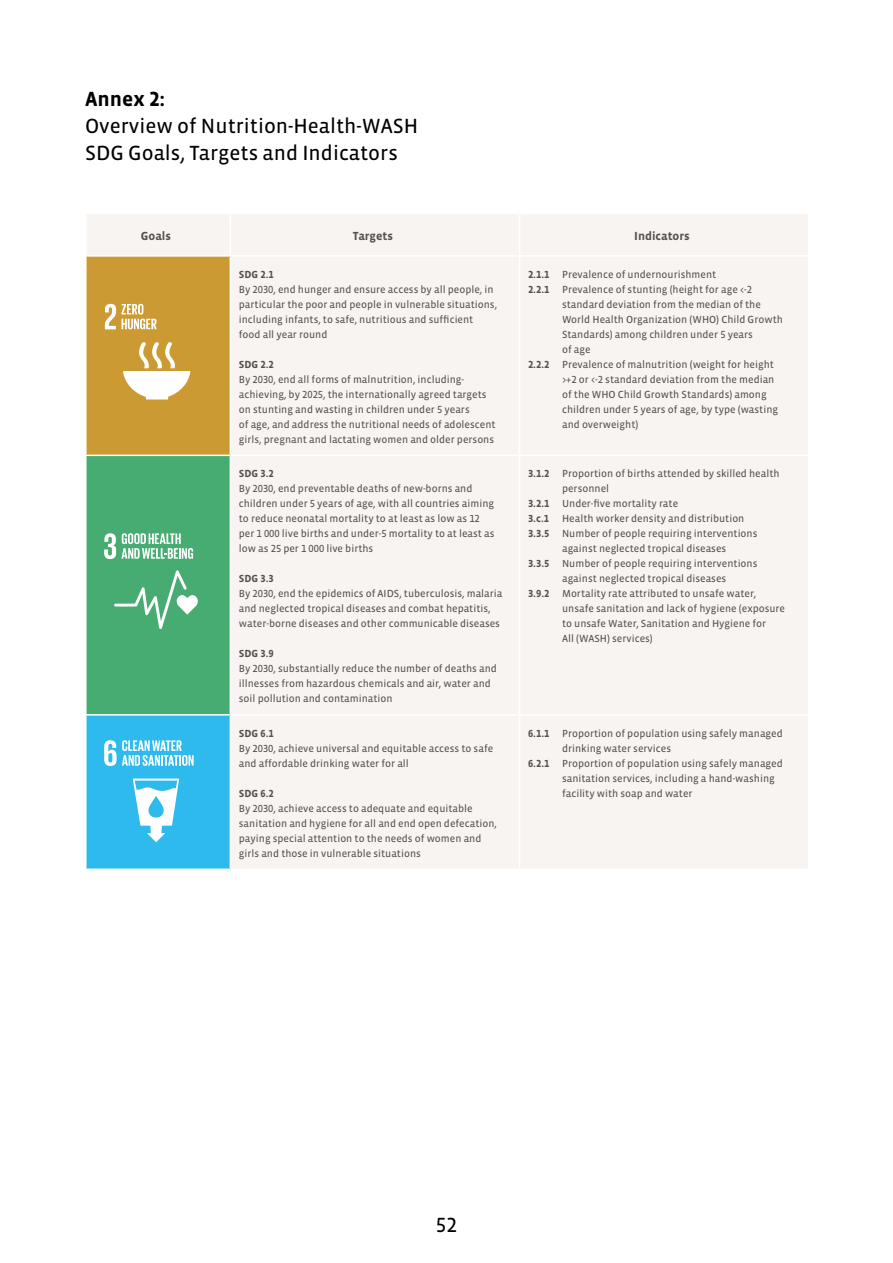
<style>
.page{position:relative;width:893px;height:1263px;background:#fff}
.page>*{position:absolute;margin:0;border:0;box-sizing:border-box;transform-origin:0 0}
.t1{font:21px/27px "Vista Sans OT";color:#000}
.t2{font:700 21px "Vista Sans OT";color:#000}
.t3{font:700 12px "Vista Sans OT";color:#55524e}
.t4{font:10.5px/15px "Vista Sans OT";color:#55524e}
.t5{font:700 10.5px "Vista Sans OT";color:#55524e}
.s1{font-weight:700}
</style>
<div class="page">
<div style="left:85px;top:213px;width:723px;height:656px;background:#f8f4f2"></div>
<div style="left:86px;top:256px;width:144px;height:199px;background:#cc9a32"></div>
<div style="left:86px;top:455px;width:144px;height:260px;background:#47ac72"></div>
<div style="left:86px;top:715px;width:144px;height:154px;background:#2ebaed"></div>
<hr style="left:85px;top:213px;width:145px;height:1px;background:#fff">
<hr style="left:85px;top:214px;width:2px;height:41px;background:#fff">
<hr style="left:230px;top:213px;width:289px;height:1px;background:#fff">
<hr style="left:230px;top:214px;width:1px;height:41px;background:#fff">
<hr style="left:519px;top:213px;width:290px;height:1px;background:#fff">
<hr style="left:519px;top:214px;width:1px;height:41px;background:#fff">
<hr style="left:85px;top:255px;width:145px;height:2px;background:#fff">
<hr style="left:85px;top:257px;width:2px;height:198px;background:#fff">
<hr style="left:230px;top:255px;width:289px;height:2px;background:#fff">
<hr style="left:230px;top:257px;width:1px;height:198px;background:#fff">
<hr style="left:519px;top:255px;width:290px;height:2px;background:#fff">
<hr style="left:519px;top:257px;width:1px;height:198px;background:#fff">
<hr style="left:85px;top:455px;width:145px;height:1px;background:#fff">
<hr style="left:85px;top:456px;width:2px;height:258px;background:#fff">
<hr style="left:230px;top:455px;width:289px;height:1px;background:#fff">
<hr style="left:230px;top:456px;width:1px;height:258px;background:#fff">
<hr style="left:519px;top:455px;width:290px;height:1px;background:#fff">
<hr style="left:519px;top:456px;width:1px;height:258px;background:#fff">
<hr style="left:85px;top:714px;width:145px;height:1px;background:#fff">
<hr style="left:85px;top:715px;width:2px;height:153px;background:#fff">
<hr style="left:230px;top:714px;width:289px;height:1px;background:#fff">
<hr style="left:230px;top:715px;width:1px;height:153px;background:#fff">
<hr style="left:519px;top:714px;width:290px;height:1px;background:#fff">
<hr style="left:519px;top:715px;width:1px;height:153px;background:#fff">
<hr style="left:85px;top:868px;width:145px;height:2px;background:#fff">
<hr style="left:230px;top:868px;width:289px;height:2px;background:#fff">
<hr style="left:519px;top:868px;width:290px;height:2px;background:#fff">
<svg style="left:123px;top:342px;width:67px;height:57px"></svg>
<svg style="left:105px;top:304px;width:52px;height:25px"></svg>
<svg style="left:114px;top:570px;width:84px;height:59px"></svg>
<svg style="left:104px;top:533px;width:89px;height:26px"></svg>
<svg style="left:133px;top:778px;width:46px;height:64px"></svg>
<svg style="left:104px;top:740px;width:90px;height:26px"></svg>
<h1 class="t2" style="left:85px;top:88px;width:82px">Annex 2:</h1>
<h1 class="t1" style="left:85px;top:113px;width:335px">Overview of Nutrition-Health-WASH<br>SDG Goals, Targets and Indicators</h1>
<p class="t3" style="left:141px;top:230px;width:32px">Goals</p>
<p class="t3" style="left:353px;top:230px;width:42px">Targets</p>
<p class="t3" style="left:634px;top:230px;width:57px">I ndicators</p>
<p class="t5" style="left:239px;top:269px;width:36px">SDG 2.1</p>
<p class="t4" style="left:239px;top:282px;width:260px">By 2030, end hunger and ensure access by all people, in particular the poor and people in vulnerable situations, including infants, to safe, nutritious and sufficient food all year round</p>
<p class="t5" style="left:239px;top:359px;width:36px">SDG 2.2</p>
<p class="t4" style="left:239px;top:372px;width:258px">By 2030, end all forms of malnutrition, including&shy;achieving, by 2025, the internationally agreed targets on stunting and wasting in children under 5 years<br>of age, and address the nutritional needs of adolescent girls, pregnant and lactating women and older persons</p>
<p class="t4" style="left:528px;top:267px;width:190px"><span class="s1">2.1.1</span> Prevalence of undernourishment</p>
<p class="t4" style="left:528px;top:282px;width:226px"><span class="s1">2.2.1</span> Prevalence of stunting (height for age &lt;-2</p>
<p class="t4" style="left:562px;top:297px;width:200px">standard deviation from the median of the</p>
<p class="t4" style="left:562px;top:312px;width:222px">World Health Organization (WHO) Child Growth</p>
<p class="t4" style="left:562px;top:327px;width:192px">Standards) among children under 5 years</p>
<p class="t4" style="left:562px;top:342px;width:30px">of age</p>
<p class="t4" style="left:528px;top:357px;width:247px"><span class="s1">2.2.2</span> Prevalence of malnutrition (weight for height</p>
<p class="t4" style="left:562px;top:372px;width:214px">&gt;+2 or &lt;-2 standard deviation from the median</p>
<p class="t4" style="left:562px;top:387px;width:206px">of the WHO Child Growth Standards) among</p>
<p class="t4" style="left:562px;top:402px;width:218px">children under 5 years of age, by type (wasting</p>
<p class="t4" style="left:562px;top:417px;width:78px">and overweight)</p>
<p class="t5" style="left:239px;top:468px;width:36px">SDG 3.2</p>
<p class="t4" style="left:239px;top:481px;width:257px">By 2030, end preventable deaths of new-borns and children under 5 years of age, with all countries aiming to reduce neonatal mortality to at least as low as 12 per 1 000 live births and under-5 mortality to at least as low as 25 per 1 000 live births</p>
<p class="t5" style="left:239px;top:573px;width:36px">SDG 3.3</p>
<p class="t4" style="left:239px;top:586px;width:265px">By 2030, end the epidemics of AIDS, tuberculosis, malaria and neglected tropical diseases and combat hepatitis, water-borne diseases and other communicable diseases</p>
<p class="t5" style="left:239px;top:648px;width:36px">SDG 3.9</p>
<p class="t4" style="left:239px;top:661px;width:260px">By 2030, substantially reduce the number of deaths and illnesses from hazardous chemicals and air, water and soil pollution and contamination</p>
<p class="t5" style="left:239px;top:727px;width:36px">SDG 6.1</p>
<p class="t4" style="left:239px;top:741px;width:256px">By 2030, achieve universal and equitable access to safe and affordable drinking water for all</p>
<p class="t5" style="left:239px;top:788px;width:36px">SDG 6.2</p>
<p class="t4" style="left:239px;top:801px;width:260px">By 2030, achieve access to adequate and equitable sanitation and hygiene for all and end open defecation, paying special attention to the needs of women and girls and those in vulnerable situations</p>
<p class="t4" style="left:528px;top:466px;width:253px"><span class="s1">3.1.2</span> Proportion of births attended by skilled health</p>
<p class="t4" style="left:562px;top:481px;width:49px">personnel</p>
<p class="t4" style="left:528px;top:496px;width:152px"><span class="s1">3.2.1</span> Under-five mortality rate</p>
<p class="t4" style="left:528px;top:511px;width:218px"><span class="s1">3.c.1</span> Health worker density and distribution</p>
<p class="t4" style="left:528px;top:526px;width:231px"><span class="s1">3.3.5</span> Number of people requiring interventions</p>
<p class="t4" style="left:562px;top:541px;width:166px">against neglected tropical diseases</p>
<p class="t4" style="left:528px;top:556px;width:231px"><span class="s1">3.3.5</span> Number of people requiring interventions</p>
<p class="t4" style="left:562px;top:571px;width:166px">against neglected tropical diseases</p>
<p class="t4" style="left:528px;top:586px;width:229px"><span class="s1">3.9.2</span> Mortality rate attributed to unsafe water,</p>
<p class="t4" style="left:562px;top:601px;width:225px">unsafe sanitation and lack of hygiene (exposure</p>
<p class="t4" style="left:562px;top:616px;width:206px">to unsafe Water, Sanitation and Hygiene for</p>
<p class="t4" style="left:562px;top:631px;width:92px">All (WASH) services)</p>
<p class="t4" style="left:528px;top:726px;width:256px"><span class="s1">6.1.1</span> Proportion of population using safely managed</p>
<p class="t4" style="left:562px;top:741px;width:111px">drinking water services</p>
<p class="t4" style="left:528px;top:756px;width:256px"><span class="s1">6.2.1</span> Proportion of population using safely managed</p>
<p class="t4" style="left:562px;top:771px;width:214px">sanitation services, including a hand-washing</p>
<p class="t4" style="left:562px;top:786px;width:132px">facility with soap and water</p>
<h1 class="t1" style="left:436px;top:1211px;width:22px">52</h1>
</div>
